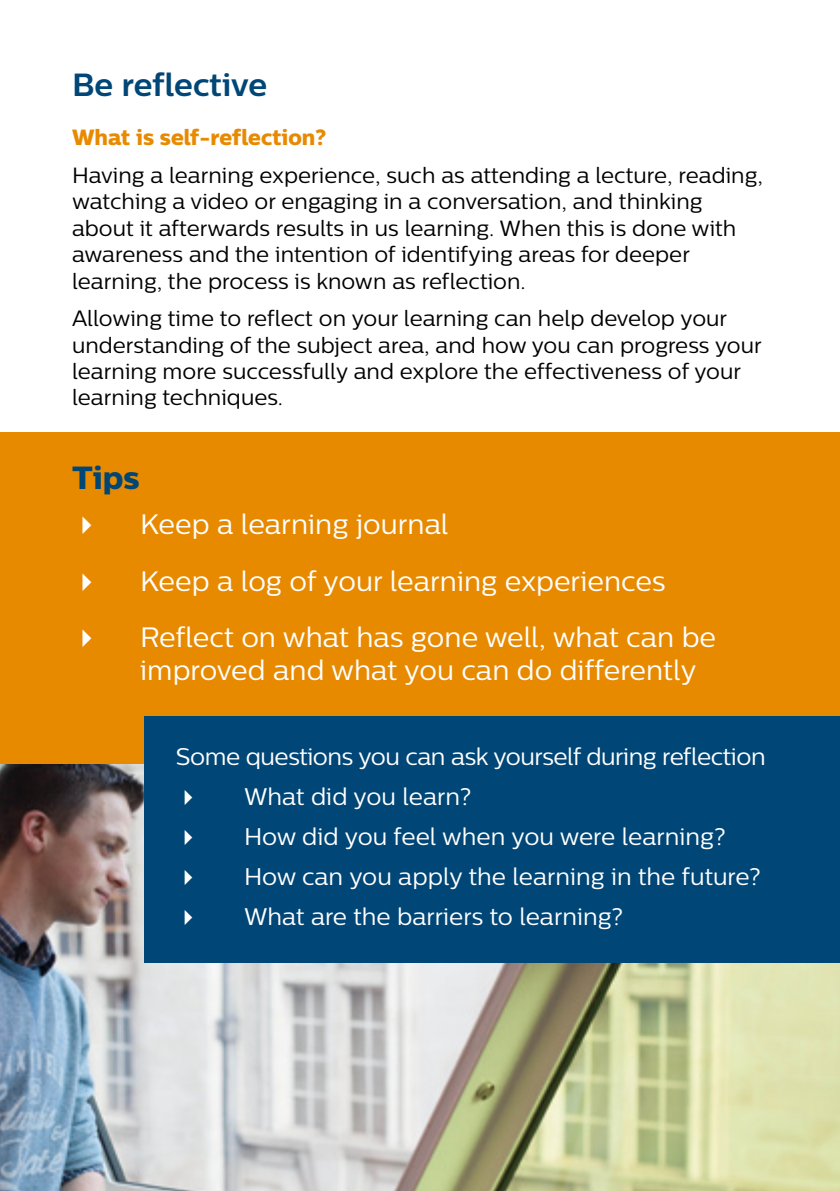
<style>
.page{position:relative;width:840px;height:1191px;background:#fff}
.page>*{position:absolute;margin:0;border:0;box-sizing:border-box;transform-origin:0 0}
.t1{font:700 32px "Centrale Sans";color:#004676}
.t2{font:32px "Centrale Sans X Bold";color:#004676}
.t3{font:28px/56.2px "Centrale Sans";color:#fff}
.t4{font:24px/40.2px "Centrale Sans";color:#fff}
.t5{font:22px/26.4px "Centrale Sans";color:#000}
.t6{font:22px "Centrale Sans X Bold";color:#e88a00}
</style>
<div class="page">
<img style="left:0;top:764px;width:839px;height:427px">
<div style="left:0;top:432px;width:839px;height:332px;background:#e88a00"></div>
<div style="left:144px;top:716px;width:695px;height:247px;background:#004676"></div>
<h1 class="t1" style="left:72px;top:65px;width:196px">Be reflective</h1>
<p class="t6" style="left:72px;top:124px;width:256px">What is self-reflection?</p>
<p class="t5" style="left:72px;top:162px;width:692px">Having a learning experience, such as attending a lecture, reading, watching a video or engaging in a conversation, and thinking about it afterwards results in us learning. When this is done with awareness and the intention of identifying areas for deeper learning, the process is known as reflection.</p>
<p class="t5" style="left:72px;top:305px;width:690px">Allowing time to reflect on your learning can help develop your understanding of the subject area, and how you can progress your learning more successfully and explore the effectiveness of your learning techniques.</p>
<h1 class="t2" style="left:72px;top:458px;width:69px">Tips</h1>
<p class="t3" style="left:140px;top:496px;width:577px">Keep a learning journal<br>Keep a log of your learning experiences<br>Reflect on what has gone well, what can be</p>
<p class="t3" style="left:140px;top:642px;width:557px">improved and what you can do differently</p>
<p class="t4" style="left:244px;top:736px;width:523px;text-indent:-68px">Some questions you can ask yourself during reflection What did you learn?<br>How did you feel when you were learning?<br>How can you apply the learning in the future?<br>What are the barriers to learning?</p>
</div>
